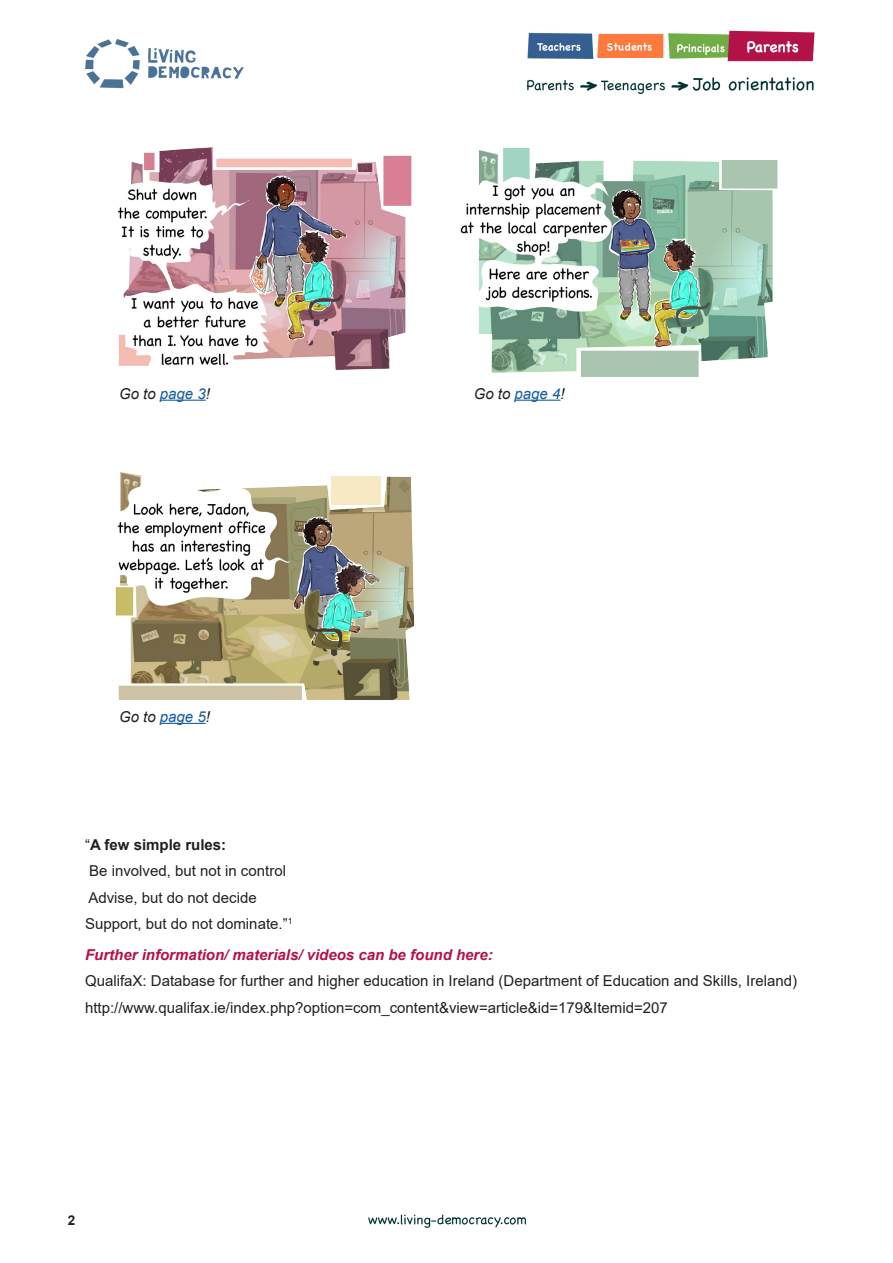
<style>
.page{position:relative;width:893px;height:1263px;background:#fff}
.page>*{position:absolute;margin:0;border:0;box-sizing:border-box;transform-origin:0 0}
.t1{font:15px "Arial";color:#231f20}
.t2{font:italic 700 15px "Arial";color:#b41148}
.t3{font:italic 15px "Arial";color:#231f20}
.t4{font:700 15px "Arial";color:#231f20}
.t5{font:700 13.5px "Arial";color:#231f20}
.s1{color:#175d9e}
.s2{font-weight:400}
</style>
<div class="page">
<img style="left:85px;top:30px;width:730px;height:1198px">
<img style="left:455px;top:147px;width:328px;height:235px">
<hr style="left:160px;top:400px;width:46px;height:1px;background:#175d9e">
<img style="left:102px;top:145px;width:313px;height:227px">
<hr style="left:160px;top:723px;width:46px;height:1px;background:#175d9e">
<hr style="left:515px;top:400px;width:45px;height:1px;background:#175d9e">
<img style="left:97px;top:471px;width:328px;height:233px">
<p class="t3" style="left:119px;top:384px;width:92px">Go to <span class="s1">page 3</span>!</p>
<p class="t3" style="left:474px;top:384px;width:92px">Go to <span class="s1">page 4</span>!</p>
<p class="t3" style="left:119px;top:707px;width:92px">Go to <span class="s1">page 5</span>!</p>
<p class="t4" style="left:85px;top:834px;width:143px"><span class="s2">“</span>A few simple rules:</p>
<p class="t1" style="left:89px;top:860px;width:198px">Be involved, but not in control</p>
<p class="t1" style="left:88px;top:887px;width:170px">Advise, but do not decide</p>
<p class="t1" style="left:85px;top:913px;width:209px">Support, but do not dominate.”<sup>1</sup></p>
<p class="t2" style="left:85px;top:945px;width:409px">Further information/ materials/ videos can be found here:</p>
<p class="t1" style="left:85px;top:971px;width:714px">QualifaX: Database for further and higher education in Ireland (Department of Education and Skills, Ireland)</p>
<p class="t1" style="left:85px;top:997px;width:584px">http://www.qualifax.ie/index.php?option=com_content&amp;view=article&amp;id=179&amp;Itemid=207</p>
<p class="t5" style="left:68px;top:1211px;width:9px">2</p>
</div>
